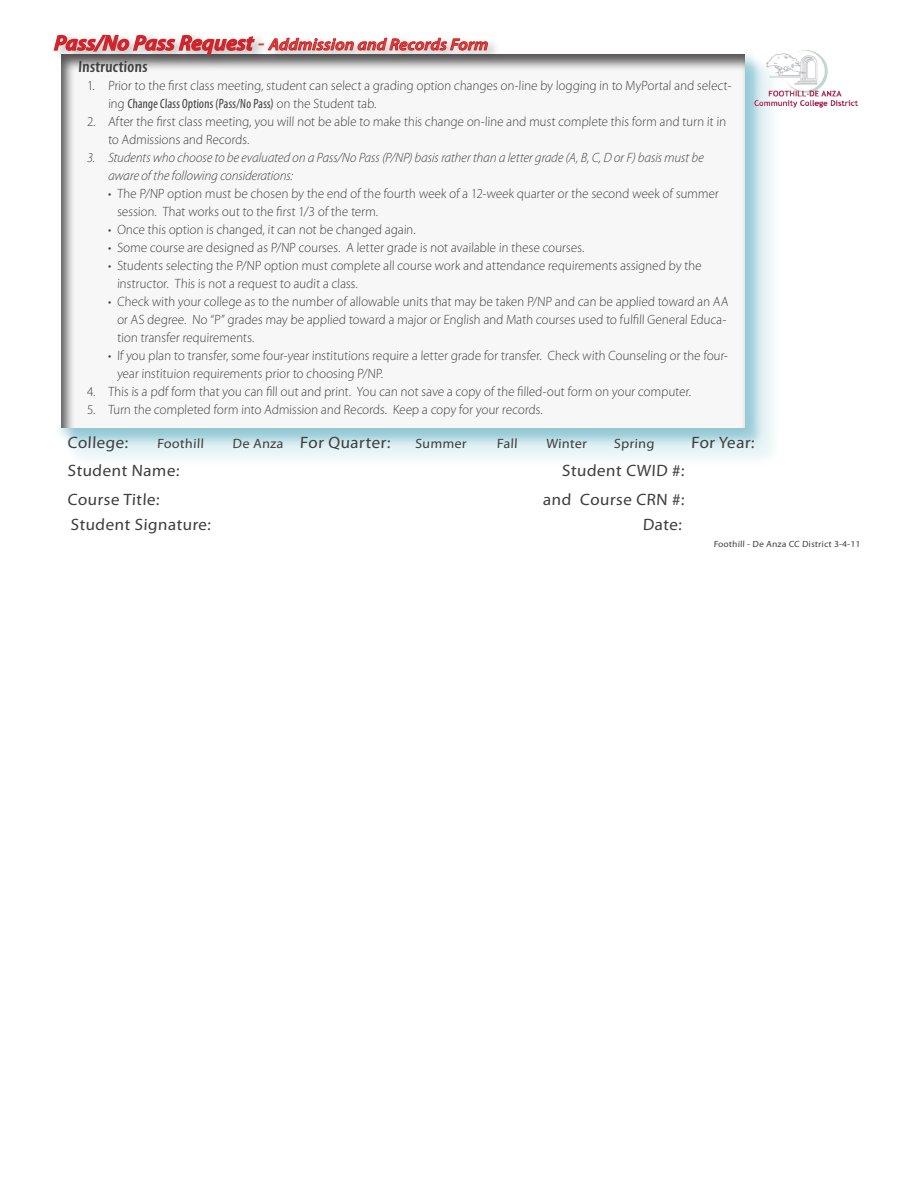
<style>
.page{position:relative;width:918px;height:1188px;background:#fff}
.page>*{position:absolute;margin:0;border:0;box-sizing:border-box;transform-origin:0 0}
.Text{font:16.5px "Myriad Pro";color:#3e3e3f;scale:1.04 1}
.FormTitle{font:italic 600 16.5px "Myriad Pro";letter-spacing:.01em;color:#d64837;scale:1.04 1}
.DataTitle{font:600 condensed 16.5px "Myriad Pro";color:#3e3e3f;scale:1.04 1}
.DataTitle-2{font:300 13.5px/18px "Myriad Pro";letter-spacing:-.005em;color:#3e3e3f;scale:.96 1}
.DataTitle-3{font:italic 300 13.5px/18px "Myriad Pro";letter-spacing:-.005em;color:#3e3e3f;scale:.96 1}
.Text-2{font:13.5px "Myriad Pro";color:#3e3e3f;scale:1.04 1}
.Text-3{font:9px "Myriad Pro";color:#3e3e3f;scale:1.04 1}
.s1{font-size:21px;color:#d1232a}
.s2{font-size:21px;color:#d53f33}
.s3{font-weight:400;font-stretch:condensed}
.s4{font-size:13.5px}
</style>
<div class="page">
<div style="left:54px;top:50px;width:729px;height:419px;background:#f9fcfc"></div>
<div style="left:53px;top:47px;width:718px;height:407px;background:#54a2bc;opacity:.39"></div>
<div style="left:64px;top:56px;width:700px;height:390px;background:#6ab6c9;opacity:.35"></div>
<div style="left:55px;top:47px;width:690px;height:381px;background:#f7f7f8"></div>
<div style="left:53px;top:31px;width:448px;height:36px;background:#231f20;opacity:.32"></div>
<svg style="left:53px;top:31px;width:203px;height:74px"></svg>
<svg style="left:267px;top:31px;width:221px;height:38px"></svg>
<img style="left:754px;top:50px;width:103px;height:58px">
<p class="FormTitle" style="left:54px;top:34px;width:420px"><span class="s1">Pass/No Pass Request</span> <span class="s2">-</span> Addmission and Records Form</p>
<p class="DataTitle" style="left:78px;top:56px;width:69px">Instructions</p>
<p class="DataTitle-2" style="left:108px;top:76px;width:652px;text-indent:-21px">1. Prior to the first class meeting, student can select a grading option changes on-line by logging in to MyPortal and select&shy;ing <span class="s3">Change Class Options (Pass/No Pass)</span> on the Student tab.</p>
<p class="DataTitle-2" style="left:108px;top:112px;width:646px;text-indent:-21px">2. After the first class meeting, you will not be able to make this change on-line and must complete this form and turn it in to Admissions and Records.</p>
<p class="DataTitle-3" style="left:108px;top:148px;width:623px;text-indent:-21px">3. Students who choose to be evaluated on a Pass/No Pass (P/NP) basis rather than a letter grade (A, B, C, D or F) basis must be aware of the following considerations:</p>
<p class="DataTitle-2" style="left:117px;top:184px;width:629px;text-indent:-9px">• The P/NP option must be chosen by the end of the fourth week of a 12-week quarter or the second week of summer session. That works out to the first 1/3 of the term.</p>
<p class="DataTitle-2" style="left:108px;top:220px;width:323px">• Once this option is changed, it can not be changed again.</p>
<p class="DataTitle-2" style="left:108px;top:238px;width:499px">• Some course are designed as P/NP courses. A letter grade is not available in these courses.</p>
<p class="DataTitle-2" style="left:117px;top:256px;width:611px;text-indent:-9px">• Students selecting the P/NP option must complete all course work and attendance requirements assigned by the instructor. This is not a request to audit a class.</p>
<p class="DataTitle-2" style="left:117px;top:292px;width:639px;text-indent:-9px">• Check with your college as to the number of allowable units that may be taken P/NP and can be applied toward an AA or AS degree. No “P” grades may be applied toward a major or English and Math courses used to fulfill General Educa&shy;tion transfer requirements.</p>
<p class="DataTitle-2" style="left:117px;top:346px;width:639px;text-indent:-9px">• If you plan to transfer, some four-year institutions require a letter grade for transfer. Check with Counseling or the four&shy;year instituion requirements prior to choosing P/NP.</p>
<p class="DataTitle-2" style="left:87px;top:382px;width:632px">4. This is a pdf form that you can fill out and print. You can not save a copy of the filled-out form on your computer.</p>
<p class="DataTitle-2" style="left:87px;top:400px;width:477px">5. Turn the completed form into Admission and Records. Keep a copy for your records.</p>
<p class="Text" style="left:68px;top:432px;width:61px">College:</p>
<p class="Text-2" style="left:157px;top:435px;width:47px">Foothill</p>
<p class="Text" style="left:233px;top:432px;width:154px"><span class="s4">De Anza</span> For Quarter:</p>
<p class="Text-2" style="left:415px;top:435px;width:52px">Summer</p>
<p class="Text-2" style="left:497px;top:435px;width:22px">Fall</p>
<p class="Text-2" style="left:546px;top:435px;width:41px">Winter</p>
<p class="Text-2" style="left:614px;top:435px;width:41px">Spring</p>
<p class="Text" style="left:691px;top:432px;width:63px">For Year:</p>
<p class="Text" style="left:68px;top:461px;width:110px">Student Name:</p>
<p class="Text" style="left:562px;top:461px;width:120px">Student CWID #:</p>
<p class="Text" style="left:68px;top:489px;width:91px">Course Title:</p>
<p class="Text" style="left:543px;top:489px;width:139px">and Course CRN #:</p>
<p class="Text" style="left:70px;top:515px;width:137px">Student Signature:</p>
<p class="Text" style="left:643px;top:515px;width:40px">Date:</p>
<p class="Text-3" style="left:714px;top:538px;width:143px">Foothill - De Anza CC District 3-4-11</p>
</div>
